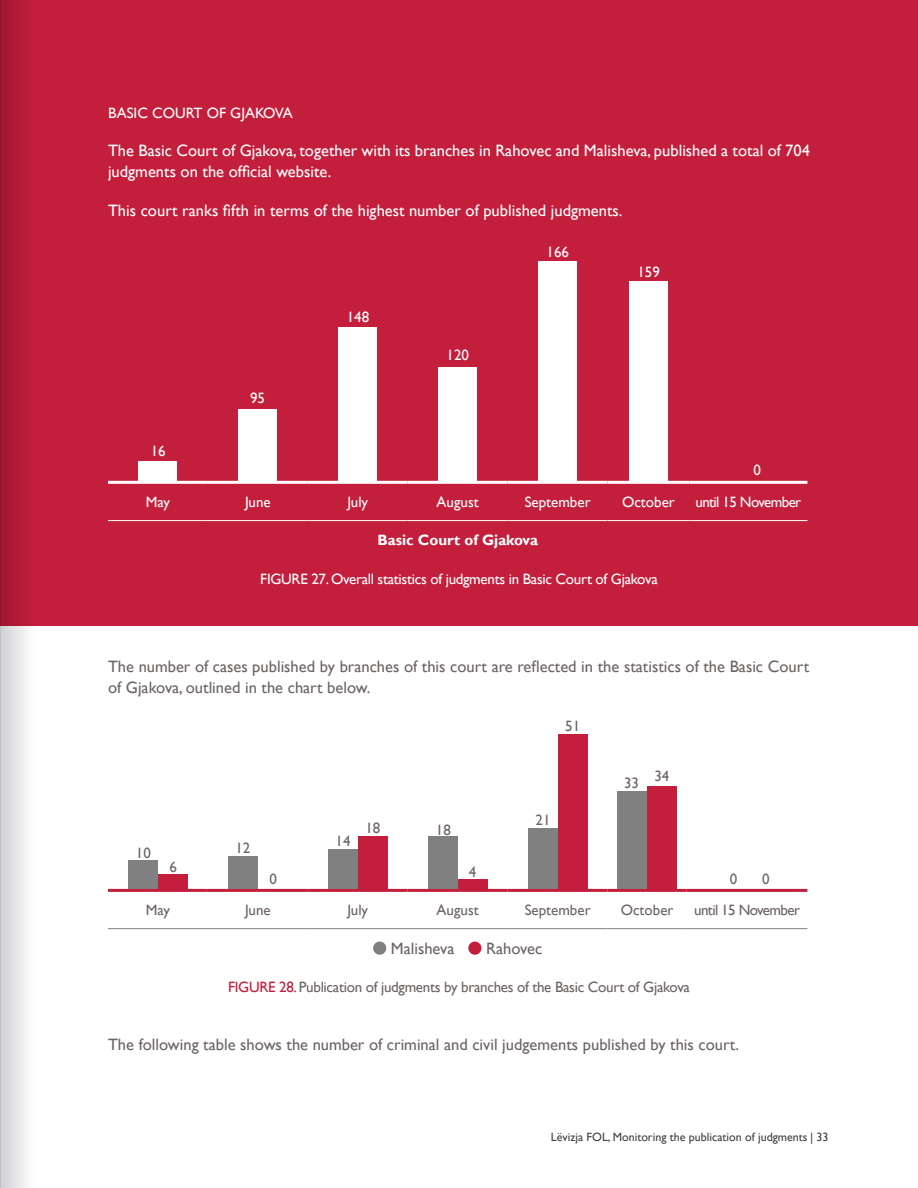
<style>
.page{position:relative;width:918px;height:1188px;background:#fff}
.page>*{position:absolute;margin:0;border:0;box-sizing:border-box;transform-origin:0 0}
.t1{font:16.5px/21px "Gill Sans";color:#6c6463}
.t2{font:16.5px/21px "Gill Sans";color:#fff}
.t3{font:15px "Gill Sans";letter-spacing:-.02em;color:#6c6463}
.t4{font:15px "Gill Sans";letter-spacing:-.02em;color:#fff}
.t5{font:15px "Gill Sans";color:#fff}
.t6{font:700 15px "Gill Sans";color:#fff}
.t7{font:15px "Gill Sans";color:#6c6463}
.t8{font:15px "Gill Sans";letter-spacing:-.04em;color:#fff}
.t9{font:15px "Gill Sans";letter-spacing:-.04em;color:#6c6463}
.t10{font:12px "Gill Sans";color:#404040}
.s1{color:#c31f3c}
</style>
<div class="page">
<div style="left:0;top:0;width:918px;height:626px;background:#c31f3c"></div>
<hr style="left:108px;top:481px;width:100px;height:3px;background:#fff">
<hr style="left:208px;top:481px;width:100px;height:3px;background:#fff">
<hr style="left:308px;top:481px;width:100px;height:3px;background:#fff">
<hr style="left:408px;top:481px;width:100px;height:3px;background:#fff">
<hr style="left:508px;top:481px;width:100px;height:3px;background:#fff">
<hr style="left:608px;top:481px;width:81px;height:3px;background:#fff">
<hr style="left:689px;top:481px;width:118px;height:3px;background:#fff">
<hr style="left:108px;top:520px;width:100px;height:1px;background:#fff">
<hr style="left:208px;top:520px;width:100px;height:1px;background:#fff">
<hr style="left:308px;top:520px;width:100px;height:1px;background:#fff">
<hr style="left:408px;top:520px;width:100px;height:1px;background:#fff">
<hr style="left:508px;top:520px;width:100px;height:1px;background:#fff">
<hr style="left:608px;top:520px;width:81px;height:1px;background:#fff">
<hr style="left:689px;top:520px;width:118px;height:1px;background:#fff">
<div style="left:139px;top:461px;width:38px;height:20px;background:#fff"></div>
<div style="left:239px;top:409px;width:38px;height:72px;background:#fff"></div>
<div style="left:339px;top:327px;width:38px;height:154px;background:#fff"></div>
<div style="left:439px;top:368px;width:38px;height:113px;background:#fff"></div>
<div style="left:539px;top:261px;width:38px;height:220px;background:#fff"></div>
<div style="left:629px;top:282px;width:38px;height:199px;background:#fff"></div>
<hr style="left:108px;top:889px;width:100px;height:3px;background:#c31f3c">
<hr style="left:208px;top:889px;width:100px;height:3px;background:#c31f3c">
<hr style="left:308px;top:889px;width:100px;height:3px;background:#c31f3c">
<hr style="left:408px;top:889px;width:100px;height:3px;background:#c31f3c">
<hr style="left:508px;top:889px;width:100px;height:3px;background:#c31f3c">
<hr style="left:608px;top:889px;width:79px;height:3px;background:#c31f3c">
<hr style="left:687px;top:889px;width:120px;height:3px;background:#c31f3c">
<hr style="left:108px;top:928px;width:100px;height:1px;background:#7f807f">
<hr style="left:208px;top:928px;width:100px;height:1px;background:#7f807f">
<hr style="left:308px;top:928px;width:100px;height:1px;background:#7f807f">
<hr style="left:408px;top:928px;width:100px;height:1px;background:#7f807f">
<hr style="left:508px;top:928px;width:100px;height:1px;background:#7f807f">
<hr style="left:608px;top:928px;width:79px;height:1px;background:#7f807f">
<hr style="left:687px;top:928px;width:120px;height:1px;background:#7f807f">
<div style="left:128px;top:861px;width:30px;height:28px;background:#7f807f"></div>
<div style="left:158px;top:874px;width:30px;height:15px;background:#c31f3c"></div>
<div style="left:228px;top:856px;width:30px;height:33px;background:#7f807f"></div>
<div style="left:328px;top:850px;width:30px;height:39px;background:#7f807f"></div>
<div style="left:358px;top:837px;width:30px;height:52px;background:#c31f3c"></div>
<div style="left:428px;top:837px;width:30px;height:52px;background:#7f807f"></div>
<div style="left:458px;top:879px;width:29px;height:10px;background:#c31f3c"></div>
<div style="left:528px;top:828px;width:30px;height:61px;background:#7f807f"></div>
<div style="left:558px;top:735px;width:29px;height:154px;background:#c31f3c"></div>
<div style="left:617px;top:791px;width:30px;height:98px;background:#7f807f"></div>
<div style="left:647px;top:787px;width:30px;height:102px;background:#c31f3c"></div>
<div style="left:373px;top:942px;width:13px;height:13px;background:#7f807f;border-radius:50%"></div>
<div style="left:468px;top:942px;width:14px;height:13px;background:#c31f3c;border-radius:50%"></div>
<svg style="left:1px;top:0;width:26px;height:1188px"></svg>
<hr style="left:0;top:0;width:1px;height:1188px;background:#bcbdc0">
<p class="t5" style="left:108px;top:105px;width:186px">BASIC COURT OF GJAKOVA</p>
<p class="t2" style="left:108px;top:141px;width:704px">The Basic Court of Gjakova, together with its branches in Rahovec and Malisheva, published a total of 704 judgments on the official website.</p>
<p class="t2" style="left:108px;top:201px;width:516px">This court ranks fifth in terms of the highest number of published judgments.</p>
<p class="t4" style="left:151px;top:442px;width:16px">16</p>
<p class="t4" style="left:250px;top:389px;width:16px">95</p>
<p class="t4" style="left:347px;top:308px;width:24px">148</p>
<p class="t4" style="left:447px;top:347px;width:24px">120</p>
<p class="t4" style="left:547px;top:244px;width:24px">166</p>
<p class="t4" style="left:637px;top:263px;width:24px">159</p>
<p class="t4" style="left:753px;top:461px;width:9px">0</p>
<p class="t4" style="left:146px;top:493px;width:26px">May</p>
<p class="t4" style="left:245px;top:493px;width:27px">June</p>
<p class="t4" style="left:347px;top:493px;width:22px">July</p>
<p class="t4" style="left:437px;top:493px;width:44px">August</p>
<p class="t5" style="left:525px;top:493px;width:67px">September</p>
<p class="t5" style="left:622px;top:493px;width:54px">October</p>
<p class="t8" style="left:695px;top:493px;width:107px">until 15 November</p>
<p class="t6" style="left:377px;top:531px;width:162px">Basic Court of Gjakova</p>
<p class="t4" style="left:260px;top:570px;width:399px">FIGURE 27. Overall statistics of judgments in Basic Court of Gjakova</p>
<p class="t1" style="left:108px;top:656px;width:703px">The number of cases published by branches of this court are reflected in the statistics of the Basic Court of Gjakova, outlined in the chart below.</p>
<p class="t3" style="left:136px;top:844px;width:16px">10</p>
<p class="t3" style="left:169px;top:858px;width:9px">6</p>
<p class="t3" style="left:235px;top:839px;width:16px">12</p>
<p class="t3" style="left:270px;top:870px;width:9px">0</p>
<p class="t3" style="left:336px;top:832px;width:16px">14</p>
<p class="t3" style="left:365px;top:819px;width:16px">18</p>
<p class="t3" style="left:436px;top:821px;width:16px">18</p>
<p class="t3" style="left:469px;top:863px;width:9px">4</p>
<p class="t3" style="left:565px;top:717px;width:16px">51</p>
<p class="t3" style="left:536px;top:812px;width:16px">21</p>
<p class="t3" style="left:624px;top:774px;width:16px">33</p>
<p class="t3" style="left:654px;top:767px;width:16px">34</p>
<p class="t3" style="left:730px;top:870px;width:9px">0</p>
<p class="t3" style="left:762px;top:870px;width:9px">0</p>
<p class="t3" style="left:146px;top:901px;width:26px">May</p>
<p class="t3" style="left:245px;top:901px;width:27px">June</p>
<p class="t3" style="left:347px;top:901px;width:22px">July</p>
<p class="t3" style="left:437px;top:901px;width:44px">August</p>
<p class="t7" style="left:525px;top:901px;width:67px">September</p>
<p class="t7" style="left:621px;top:901px;width:54px">October</p>
<p class="t9" style="left:694px;top:901px;width:107px">until 15 November</p>
<p class="t1" style="left:391px;top:938px;width:65px">Malisheva</p>
<p class="t1" style="left:486px;top:938px;width:58px">Rahovec</p>
<p class="t3" style="left:228px;top:978px;width:464px"><span class="s1">FIGURE 28.</span> Publication of judgments by branches of the Basic Court of Gjakova</p>
<p class="t1" style="left:108px;top:1035px;width:633px">The following table shows the number of criminal and civil judgements published by this court.</p>
<p class="t10" style="left:551px;top:1130px;width:279px">Lëvizja FOL, Monitoring the publication of judgments | 33</p>
</div>
